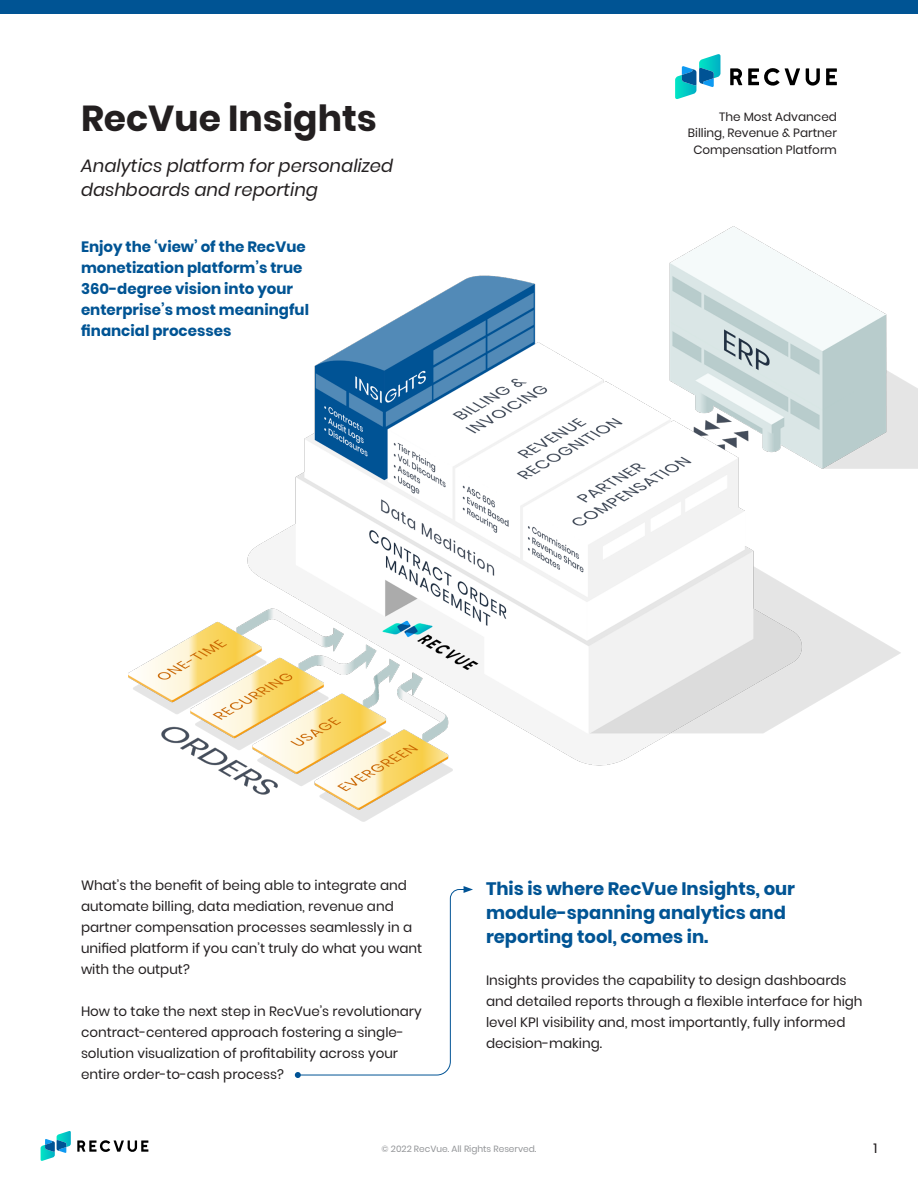
<style>
.page{position:relative;width:918px;height:1188px;background:#fff}
.page>*{position:absolute;margin:0;border:0;box-sizing:border-box;transform-origin:0 0}
.Headers{font:700 36px "Poppins";color:#231f20}
.Body_Copy{font:700 18px/24px "Poppins";color:#005494}
.Body_Copy-2{font:italic 18px/24px "Poppins";color:#231f20}
.Body_Copy-3{font:700 15px/21px "Poppins";color:#005494}
.Body_Copy-4{font:13.5px/21px "Poppins";color:#231f20}
.Body_Copy-5{font:12px/16.5px "Poppins";color:#231f20;text-align:right}
.t1{font:9px "Poppins";color:#939598}
</style>
<div class="page">
<svg style="left:77px;top:1140px;width:71px;height:12px"></svg>
<svg style="left:41px;top:1131px;width:30px;height:30px"></svg>
<img style="left:129px;top:227px;width:789px;height:595px">
<div style="left:0;top:0;width:918px;height:14px;background:#005494"></div>
<svg style="left:730px;top:68px;width:12px;height:17px"></svg>
<svg style="left:748px;top:68px;width:52px;height:18px"></svg>
<svg style="left:806px;top:68px;width:14px;height:18px"></svg>
<svg style="left:826px;top:68px;width:11px;height:17px"></svg>
<svg style="left:675px;top:54px;width:45px;height:45px"></svg>
<svg style="left:295px;top:886px;width:178px;height:192px"></svg>
<p class="Headers" style="left:81px;top:97px;width:297px">RecVue Insights</p>
<p class="Body_Copy-2" style="left:81px;top:154px;width:314px">Analytics platform for personalized dashboards and reporting</p>
<p class="Body_Copy-3" style="left:81px;top:237px;width:230px">Enjoy the ‘view’ of the RecVue monetization platform’s true<br>360-degree vision into your enterprise’s most meaningful financial processes</p>
<p class="Body_Copy-5" style="left:688px;top:108px;width:151px">The Most Advanced<br>Billing, Revenue &amp; Partner</p>
<p class="Body_Copy-5" style="left:693px;top:141px;width:145px">Compensation Platform</p>
<p class="Body_Copy-4" style="left:81px;top:875px;width:343px">What’s the benefit of being able to integrate and automate billing, data mediation, revenue and partner compensation processes seamlessly in a unified platform if you can’t truly do what you want with the output?</p>
<p class="Body_Copy-4" style="left:81px;top:1001px;width:342px">How to take the next step in RecVue’s revolutionary contract-centered approach fostering a single&shy;solution visualization of profitability across your entire order-to-cash process?</p>
<p class="Body_Copy" style="left:486px;top:877px;width:311px">This is where RecVue Insights, our module-spanning analytics and reporting tool, comes in.</p>
<p class="Body_Copy-4" style="left:486px;top:970px;width:378px">Insights provides the capability to design dashboards and detailed reports through a flexible interface for high level KPI visibility and, most importantly, fully informed decision-making.</p>
<p class="t1" style="left:382px;top:1143px;width:156px">© 2022 RecVue. All Rights Reserved.</p>
<p class="Body_Copy-4" style="left:874px;top:1138px;width:5px">1</p>
</div>
